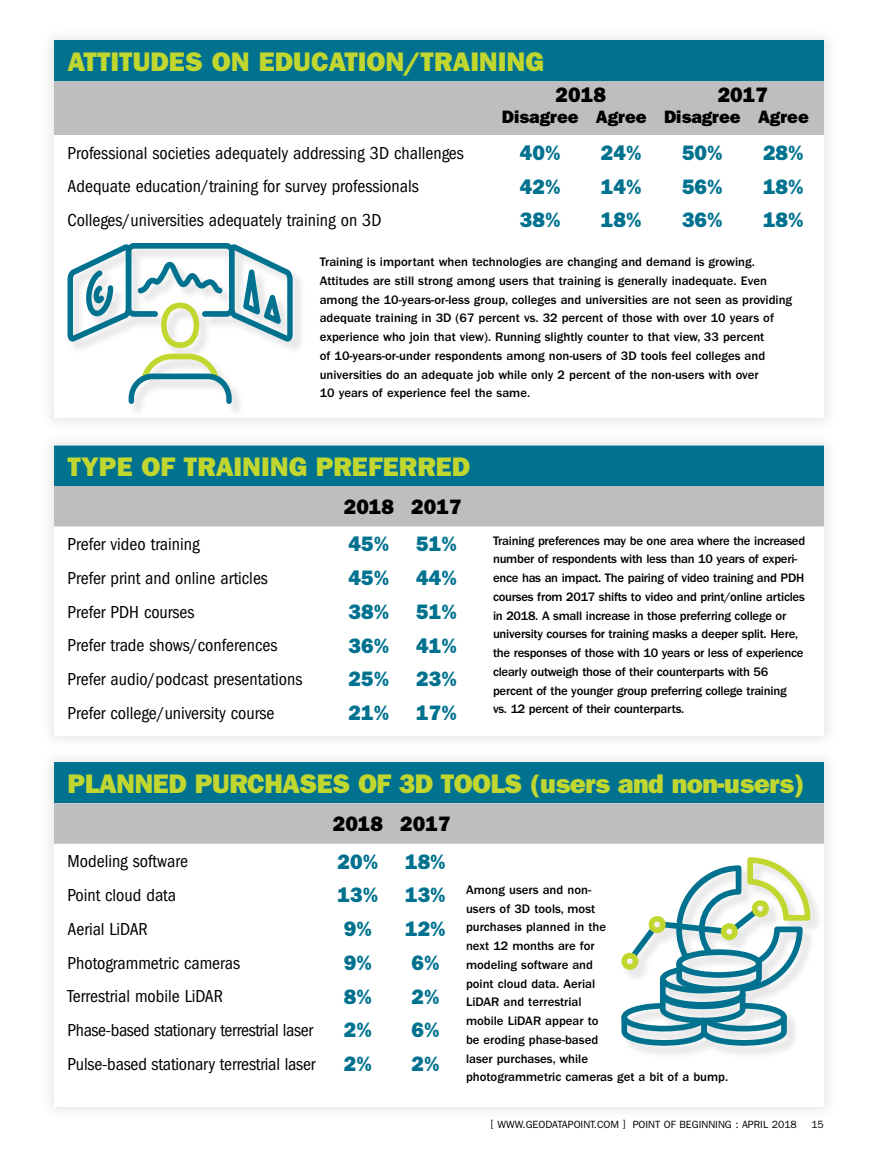
<style>
.page{position:relative;width:878px;height:1161px;background:#fff}
.page>*{position:absolute;margin:0;border:0;box-sizing:border-box;transform-origin:0 0}
.t1{font:800 27px "Franklin Gothic";color:#c1d72f}
.t2{font:800 27px "Franklin Gothic";letter-spacing:-.02em;color:#c1d72f}
.t3{font:800 21px "Franklin Gothic";color:#00728f}
.t4{font:800 21px "Franklin Gothic";color:#000}
.t5{font:condensed 18px "Franklin Gothic";color:#000}
.t6{font:condensed 18px "Franklin Gothic";letter-spacing:-.02em;color:#000}
.t7{font:800 18px "Franklin Gothic";color:#000}
.t8{font:500 12.75px/18.8px "Franklin Gothic";color:#000}
.t9{font:500 12.75px/18.8px "Franklin Gothic";letter-spacing:-.02em;color:#000}
.t10{font:10.5px "Franklin Gothic";color:#000}
</style>
<div class="page">
<div style="left:39px;top:26px;width:800px;height:407px;background:#f9f9f9"></div>
<div style="left:54px;top:40px;width:770px;height:378px;background:#fff"></div>
<div style="left:54px;top:40px;width:770px;height:41px;background:#00728f"></div>
<div style="left:54px;top:81px;width:770px;height:54px;background:#bcbec0"></div>
<div style="left:39px;top:431px;width:800px;height:319px;background:#f9f9f9"></div>
<div style="left:54px;top:446px;width:770px;height:290px;background:#fff"></div>
<svg style="left:54px;top:446px;width:770px;height:80px;background:#5e98a7"></svg>
<div style="left:39px;top:748px;width:800px;height:374px;background:#f9f9f9"></div>
<div style="left:54px;top:763px;width:770px;height:344px;background:#fff"></div>
<div style="left:54px;top:763px;width:770px;height:40px;background:#00728f"></div>
<div style="left:54px;top:803px;width:770px;height:41px;background:#bcbec0"></div>
<div style="left:621px;top:857px;width:203px;height:202px;background:#000;opacity:.1"></div>
<svg style="left:621px;top:857px;width:189px;height:189px"></svg>
<div style="left:67px;top:243px;width:239px;height:175px;background:#000;opacity:.1"></div>
<svg style="left:67px;top:243px;width:225px;height:105px"></svg>
<svg style="left:129px;top:354px;width:103px;height:50px"></svg>
<h1 class="t1" style="left:68px;top:46px;width:478px">ATTITUDES ON EDUCATION/TRAINING</h1>
<h2 class="t4" style="left:555px;top:83px;width:52px">2018</h2>
<h2 class="t4" style="left:717px;top:83px;width:52px">2017</h2>
<h3 class="t7" style="left:502px;top:106px;width:308px">Disagree Agree Disagree Agree</h3>
<h3 class="t5" style="left:68px;top:143px;width:398px">Professional societies adequately addressing 3D challenges</h3>
<h2 class="t3" style="left:520px;top:140px;width:42px">40%</h2>
<h2 class="t3" style="left:601px;top:140px;width:42px">24%</h2>
<h2 class="t3" style="left:682px;top:140px;width:42px">50%</h2>
<h2 class="t3" style="left:763px;top:140px;width:42px">28%</h2>
<h3 class="t5" style="left:68px;top:176px;width:353px">Adequate education/training for survey professionals</h3>
<h2 class="t3" style="left:520px;top:174px;width:42px">42%</h2>
<h2 class="t3" style="left:601px;top:174px;width:42px">14%</h2>
<h2 class="t3" style="left:682px;top:174px;width:42px">56%</h2>
<h2 class="t3" style="left:763px;top:174px;width:42px">18%</h2>
<h3 class="t5" style="left:68px;top:210px;width:315px">Colleges/universities adequately training on 3D</h3>
<h2 class="t3" style="left:520px;top:208px;width:42px">38%</h2>
<h2 class="t3" style="left:601px;top:208px;width:42px">18%</h2>
<h2 class="t3" style="left:682px;top:208px;width:42px">36%</h2>
<h2 class="t3" style="left:763px;top:208px;width:42px">18%</h2>
<p class="t8" style="left:320px;top:253px;width:474px">Training is important when technologies are changing and demand is growing.<br>Attitudes are still strong among users that training is generally inadequate. Even among the 10-years-or-less group, colleges and universities are not seen as providing adequate training in 3D (67 percent vs. 32 percent of those with over 10 years of experience who join that view). Running slightly counter to that view, 33 percent<br>of 10-years-or-under respondents among non-users of 3D tools feel colleges and universities do an adequate job while only 2 percent of the non-users with over<br>10 years of experience feel the same.</p>
<h1 class="t1" style="left:68px;top:451px;width:404px">TYPE OF TRAINING PREFERRED</h1>
<h2 class="t4" style="left:344px;top:495px;width:119px">2018 2017</h2>
<h3 class="t5" style="left:68px;top:534px;width:134px">Prefer video training</h3>
<h2 class="t3" style="left:348px;top:532px;width:42px">45%</h2>
<h2 class="t3" style="left:416px;top:532px;width:42px">51%</h2>
<h3 class="t5" style="left:68px;top:568px;width:202px">Prefer print and online articles</h3>
<h2 class="t3" style="left:348px;top:565px;width:42px">45%</h2>
<h2 class="t3" style="left:416px;top:565px;width:42px">44%</h2>
<h3 class="t5" style="left:68px;top:602px;width:129px">Prefer PDH courses</h3>
<h2 class="t3" style="left:348px;top:599px;width:42px">38%</h2>
<h2 class="t3" style="left:416px;top:599px;width:42px">51%</h2>
<h3 class="t5" style="left:68px;top:635px;width:211px">Prefer trade shows/conferences</h3>
<h2 class="t3" style="left:348px;top:633px;width:42px">36%</h2>
<h2 class="t3" style="left:416px;top:633px;width:42px">41%</h2>
<h3 class="t5" style="left:68px;top:669px;width:236px">Prefer audio/podcast presentations</h3>
<h2 class="t3" style="left:348px;top:667px;width:42px">25%</h2>
<h2 class="t3" style="left:416px;top:667px;width:42px">23%</h2>
<h3 class="t5" style="left:68px;top:703px;width:208px">Prefer college/university course</h3>
<h2 class="t3" style="left:348px;top:700px;width:42px">21%</h2>
<h2 class="t3" style="left:416px;top:700px;width:42px">17%</h2>
<p class="t9" style="left:493px;top:531px;width:314px">Training preferences may be one area where the increased number of respondents with less than 10 years of experi&shy;ence has an impact. The pairing of video training and PDH courses from 2017 shifts to video and print/online articles in 2018. A small increase in those preferring college or university courses for training masks a deeper split. Here, the responses of those with 10 years or less of experience clearly outweigh those of their counterparts with 56 percent of the younger group preferring college training<br>vs. 12 percent of their counterparts.</p>
<h1 class="t2" style="left:68px;top:768px;width:738px">PLANNED PURCHASES OF 3D TOOLS (users and non-users)</h1>
<h2 class="t4" style="left:333px;top:812px;width:119px">2018 2017</h2>
<h3 class="t5" style="left:68px;top:851px;width:122px">Modeling software</h3>
<h2 class="t3" style="left:337px;top:849px;width:42px">20%</h2>
<h2 class="t3" style="left:405px;top:849px;width:42px">18%</h2>
<h3 class="t5" style="left:68px;top:885px;width:110px">Point cloud data</h3>
<h2 class="t3" style="left:337px;top:883px;width:42px">13%</h2>
<h2 class="t3" style="left:405px;top:883px;width:42px">13%</h2>
<h3 class="t5" style="left:68px;top:919px;width:82px">Aerial LiDAR</h3>
<h2 class="t3" style="left:344px;top:916px;width:30px">9%</h2>
<h2 class="t3" style="left:405px;top:916px;width:42px">12%</h2>
<h3 class="t5" style="left:68px;top:953px;width:174px">Photogrammetric cameras</h3>
<h2 class="t3" style="left:344px;top:950px;width:30px">9%</h2>
<h2 class="t3" style="left:411px;top:950px;width:30px">6%</h2>
<h3 class="t5" style="left:68px;top:986px;width:157px">Terrestrial mobile LiDAR</h3>
<h2 class="t3" style="left:344px;top:984px;width:30px">8%</h2>
<h2 class="t3" style="left:411px;top:984px;width:30px">2%</h2>
<h3 class="t6" style="left:68px;top:1020px;width:247px">Phase-based stationary terrestrial laser</h3>
<h2 class="t3" style="left:344px;top:1018px;width:30px">2%</h2>
<h2 class="t3" style="left:411px;top:1018px;width:30px">6%</h2>
<h3 class="t5" style="left:68px;top:1054px;width:249px">Pulse-based stationary terrestrial laser</h3>
<h2 class="t3" style="left:344px;top:1051px;width:30px">2%</h2>
<h2 class="t3" style="left:411px;top:1051px;width:30px">2%</h2>
<p class="t8" style="left:466px;top:880px;width:264px">Among users and non-<br>users of 3D tools, most<br>purchases planned in the<br>next 12 months are for<br>modeling software and<br>point cloud data. Aerial<br>LiDAR and terrestrial<br>mobile LiDAR appear to<br>be eroding phase-based<br>laser purchases, while<br>photogrammetric cameras get a bit of a bump.</p>
<p class="t10" style="left:491px;top:1119px;width:307px">[ WWW.GEODATAPOINT.COM ] POINT OF BEGINNING : APRIL 2018</p>
<p class="t10" style="left:811px;top:1119px;width:14px">15</p>
</div>
